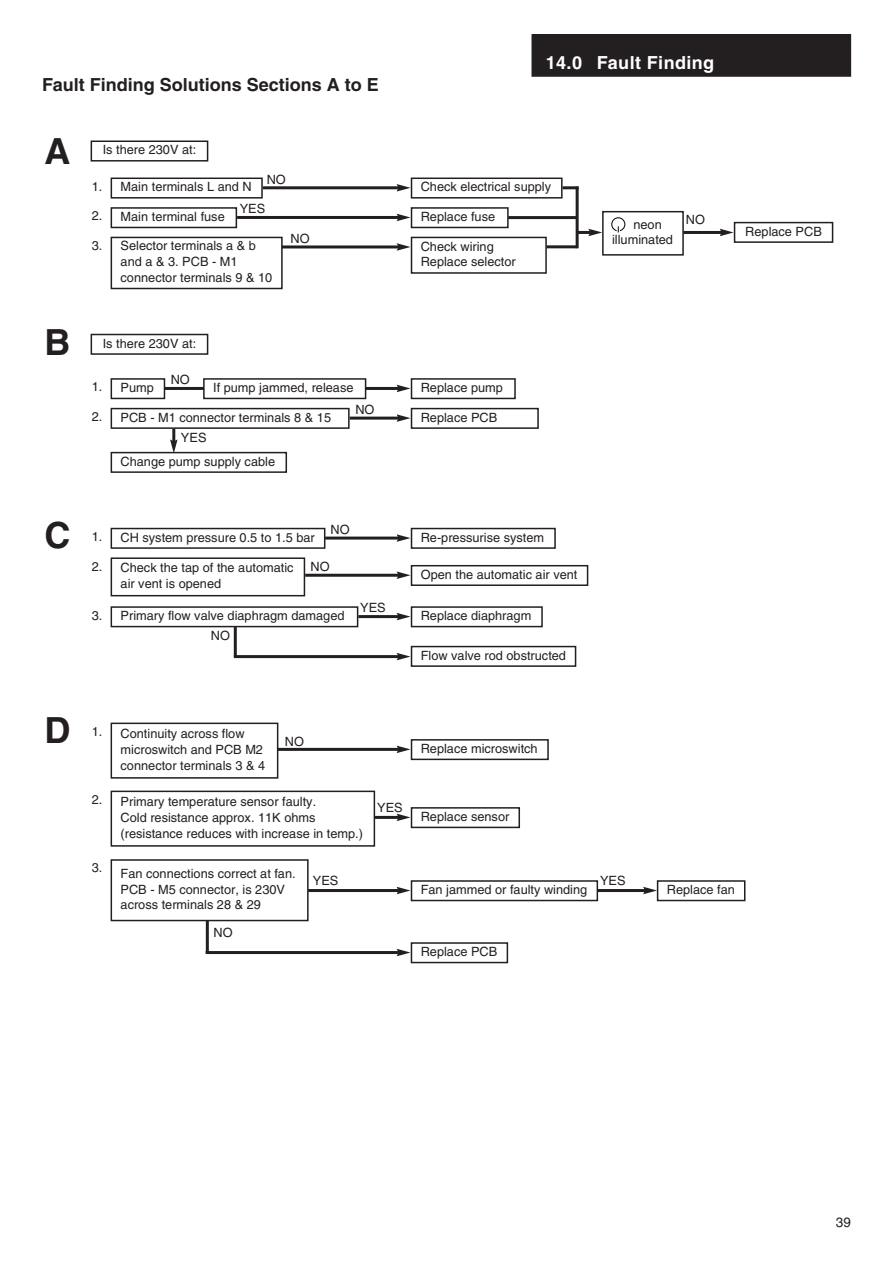
<style>
.page{position:relative;width:893px;height:1262px;background:#fff}
.page>*{position:absolute;margin:0;border:0;box-sizing:border-box;transform-origin:0 0}
.t1{font:700 36px "Helvetica";color:#231f20}
.t2{font:700 18px "Helvetica";color:#231f20}
.t3{font:700 18px "Helvetica";letter-spacing:.02em;color:#fff}
.t4{font:13.5px "Helvetica";color:#231f20}
.t5{font:12.75px/15.8px "Helvetica";color:#231f20}
</style>
<div class="page">
<div style="left:532px;top:35px;width:318px;height:41px;background:#231f20"></div>
<div style="left:531px;top:34px;width:320px;height:43px;border:2px solid #231f20"></div>
<div style="left:91px;top:140px;width:117px;height:21px;border:2px solid #231f20"></div>
<div style="left:91px;top:334px;width:117px;height:21px;border:2px solid #231f20"></div>
<div style="left:111px;top:177px;width:152px;height:21px;border:2px solid #231f20"></div>
<div style="left:411px;top:177px;width:151px;height:21px;border:2px solid #231f20"></div>
<hr style="left:263px;top:186px;width:136px;height:3px;background:#231f20">
<svg style="left:396px;top:184px;width:14px;height:7px"></svg>
<hr style="left:562px;top:186px;width:16px;height:3px;background:#231f20">
<hr style="left:508px;top:216px;width:69px;height:3px;background:#231f20">
<hr style="left:546px;top:245px;width:30px;height:3px;background:#231f20">
<hr style="left:575px;top:186px;width:3px;height:62px;background:#231f20">
<div style="left:111px;top:207px;width:126px;height:21px;border:2px solid #231f20"></div>
<div style="left:411px;top:207px;width:97px;height:21px;border:2px solid #231f20"></div>
<div style="left:733px;top:222px;width:100px;height:21px;border:2px solid #231f20"></div>
<div style="left:602px;top:211px;width:81px;height:45px;border:2px solid #231f20"></div>
<hr style="left:237px;top:216px;width:162px;height:3px;background:#231f20">
<svg style="left:396px;top:214px;width:14px;height:7px"></svg>
<div style="left:111px;top:237px;width:172px;height:52px;border:2px solid #231f20"></div>
<div style="left:411px;top:237px;width:136px;height:37px;border:2px solid #231f20"></div>
<hr style="left:282px;top:245px;width:117px;height:3px;background:#231f20">
<svg style="left:396px;top:243px;width:14px;height:8px"></svg>
<hr style="left:577px;top:231px;width:14px;height:3px;background:#231f20">
<svg style="left:588px;top:229px;width:14px;height:7px"></svg>
<hr style="left:683px;top:231px;width:39px;height:3px;background:#231f20">
<svg style="left:720px;top:229px;width:13px;height:7px"></svg>
<div style="left:611px;top:217px;width:14px;height:14px;border:1px solid #000;border-radius:50%"></div>
<svg style="left:616px;top:226px;width:4px;height:7px"></svg>
<div style="left:111px;top:378px;width:54px;height:21px;border:2px solid #231f20"></div>
<div style="left:411px;top:378px;width:104px;height:21px;border:2px solid #231f20"></div>
<hr style="left:165px;top:387px;width:234px;height:3px;background:#231f20">
<svg style="left:396px;top:385px;width:14px;height:7px"></svg>
<div style="left:111px;top:408px;width:238px;height:21px;border:2px solid #231f20"></div>
<div style="left:411px;top:408px;width:127px;height:21px;border:2px solid #231f20"></div>
<hr style="left:349px;top:416px;width:50px;height:3px;background:#231f20">
<svg style="left:396px;top:414px;width:14px;height:8px"></svg>
<div style="left:111px;top:452px;width:176px;height:21px;border:2px solid #231f20"></div>
<hr style="left:172px;top:428px;width:3px;height:14px;background:#231f20">
<svg style="left:170px;top:439px;width:7px;height:14px"></svg>
<div style="left:111px;top:528px;width:214px;height:21px;border:2px solid #231f20"></div>
<div style="left:411px;top:528px;width:144px;height:21px;border:2px solid #231f20"></div>
<hr style="left:325px;top:536px;width:74px;height:3px;background:#231f20">
<svg style="left:396px;top:534px;width:14px;height:8px"></svg>
<div style="left:111px;top:606px;width:247px;height:21px;border:2px solid #231f20"></div>
<div style="left:411px;top:606px;width:131px;height:21px;border:2px solid #231f20"></div>
<div style="left:411px;top:646px;width:165px;height:21px;border:2px solid #231f20"></div>
<hr style="left:358px;top:615px;width:41px;height:3px;background:#231f20">
<svg style="left:396px;top:613px;width:14px;height:7px"></svg>
<hr style="left:234px;top:655px;width:165px;height:3px;background:#231f20">
<svg style="left:396px;top:653px;width:14px;height:7px"></svg>
<hr style="left:234px;top:627px;width:3px;height:29px;background:#231f20">
<div style="left:111px;top:557px;width:194px;height:39px;border:2px solid #231f20"></div>
<div style="left:411px;top:565px;width:177px;height:21px;border:2px solid #231f20"></div>
<hr style="left:305px;top:574px;width:94px;height:3px;background:#231f20">
<svg style="left:396px;top:571px;width:14px;height:8px"></svg>
<div style="left:111px;top:722px;width:167px;height:56px;border:2px solid #231f20"></div>
<div style="left:411px;top:739px;width:137px;height:21px;border:2px solid #231f20"></div>
<hr style="left:278px;top:748px;width:121px;height:3px;background:#231f20">
<svg style="left:396px;top:745px;width:14px;height:8px"></svg>
<div style="left:111px;top:790px;width:264px;height:56px;border:2px solid #231f20"></div>
<div style="left:411px;top:807px;width:109px;height:21px;border:2px solid #231f20"></div>
<hr style="left:375px;top:816px;width:24px;height:3px;background:#231f20">
<svg style="left:396px;top:813px;width:14px;height:8px"></svg>
<div style="left:111px;top:859px;width:197px;height:62px;border:2px solid #231f20"></div>
<div style="left:411px;top:880px;width:187px;height:21px;border:2px solid #231f20"></div>
<div style="left:410px;top:942px;width:98px;height:21px;border:2px solid #231f20"></div>
<div style="left:656px;top:880px;width:89px;height:21px;border:2px solid #231f20"></div>
<hr style="left:308px;top:889px;width:91px;height:3px;background:#231f20">
<svg style="left:396px;top:886px;width:14px;height:8px"></svg>
<hr style="left:206px;top:951px;width:193px;height:3px;background:#231f20">
<svg style="left:396px;top:948px;width:14px;height:8px"></svg>
<hr style="left:206px;top:920px;width:3px;height:32px;background:#231f20">
<hr style="left:597px;top:889px;width:48px;height:3px;background:#231f20">
<svg style="left:643px;top:886px;width:14px;height:8px"></svg>
<div style="left:204px;top:379px;width:161px;height:19px;background:#fff"></div>
<div style="left:203px;top:378px;width:163px;height:21px;border:2px solid #231f20"></div>
<h2 class="t2" style="left:42px;top:78px;width:338px">Fault Finding Solutions Sections A to E</h2>
<h1 class="t1" style="left:45px;top:138px;width:27px">A</h1>
<p class="t5" style="left:103px;top:143px;width:95px">Is there 230V at:</p>
<h2 class="t3" style="left:545px;top:56px;width:170px">14.0 Fault Finding</h2>
<h1 class="t1" style="left:45px;top:329px;width:27px">B</h1>
<h1 class="t1" style="left:45px;top:522px;width:27px">C</h1>
<p class="t5" style="left:267px;top:172px;width:21px">NO</p>
<p class="t5" style="left:92px;top:180px;width:161px">1. Main terminals L and N</p>
<p class="t5" style="left:421px;top:180px;width:132px">Check electrical supply</p>
<p class="t5" style="left:92px;top:209px;width:12px">2.</p>
<p class="t5" style="left:92px;top:239px;width:12px">3.</p>
<p class="t5" style="left:240px;top:202px;width:27px">YES</p>
<p class="t5" style="left:121px;top:239px;width:153px">Selector terminals a &amp; b and a &amp; 3. PCB - M1 connector terminals 9 &amp; 10</p>
<p class="t5" style="left:421px;top:239px;width:96px">Check wiring<br>Replace selector</p>
<p class="t5" style="left:121px;top:210px;width:106px">Main terminal fuse</p>
<p class="t5" style="left:421px;top:210px;width:76px">Replace fuse</p>
<p class="t5" style="left:290px;top:232px;width:21px">NO</p>
<p class="t5" style="left:103px;top:336px;width:95px">Is there 230V at:</p>
<p class="t5" style="left:171px;top:373px;width:21px">NO</p>
<p class="t5" style="left:92px;top:410px;width:241px">2. PCB - M1 connector terminals 8 &amp; 15</p>
<p class="t5" style="left:421px;top:410px;width:78px">Replace PCB</p>
<p class="t5" style="left:92px;top:381px;width:64px">1. Pump</p>
<p class="t5" style="left:421px;top:381px;width:84px">Replace pump</p>
<p class="t5" style="left:213px;top:381px;width:142px">If pump jammed, release</p>
<p class="t5" style="left:355px;top:403px;width:21px">NO</p>
<p class="t5" style="left:181px;top:431px;width:27px">YES</p>
<p class="t5" style="left:121px;top:454px;width:156px">Change pump supply cable</p>
<p class="t5" style="left:330px;top:523px;width:21px">NO</p>
<p class="t5" style="left:92px;top:530px;width:224px">1. CH system pressure 0.5 to 1.5 bar</p>
<p class="t5" style="left:421px;top:530px;width:125px">Re-pressurise system</p>
<p class="t5" style="left:92px;top:559px;width:12px">2.</p>
<p class="t5" style="left:310px;top:560px;width:21px">NO</p>
<p class="t5" style="left:121px;top:561px;width:174px">Check the tap of the automatic air vent is opened</p>
<p class="t5" style="left:421px;top:567px;width:158px">Open the automatic air vent</p>
<p class="t5" style="left:92px;top:608px;width:12px">3.</p>
<p class="t5" style="left:360px;top:601px;width:27px">YES</p>
<p class="t5" style="left:121px;top:609px;width:225px">Primary flow valve diaphragm damaged</p>
<p class="t5" style="left:421px;top:609px;width:112px">Replace diaphragm</p>
<p class="t5" style="left:421px;top:648px;width:147px">Flow valve rod obstructed</p>
<p class="t5" style="left:211px;top:629px;width:21px">NO</p>
<p class="t5" style="left:612px;top:217px;width:62px;text-indent:21px">neon illuminated</p>
<p class="t5" style="left:686px;top:213px;width:21px">NO</p>
<p class="t5" style="left:745px;top:224px;width:78px">Replace PCB</p>
<h1 class="t1" style="left:45px;top:717px;width:27px">D</h1>
<p class="t5" style="left:92px;top:724px;width:12px">1.</p>
<p class="t5" style="left:121px;top:727px;width:146px">Continuity across flow microswitch and PCB M2 connector terminals 3 &amp; 4</p>
<p class="t5" style="left:285px;top:734px;width:21px">NO</p>
<p class="t5" style="left:421px;top:741px;width:118px">Replace microswitch</p>
<p class="t5" style="left:92px;top:792px;width:12px">2.</p>
<p class="t5" style="left:121px;top:795px;width:244px">Primary temperature sensor faulty.<br>Cold resistance approx. 11K ohms (resistance reduces with increase in temp.)</p>
<p class="t5" style="left:377px;top:800px;width:27px">YES</p>
<p class="t5" style="left:421px;top:809px;width:90px">Replace sensor</p>
<p class="t5" style="left:92px;top:861px;width:12px">3.</p>
<p class="t5" style="left:121px;top:866px;width:177px">Fan connections correct at fan.<br>PCB - M5 connector, is 230V across terminals 28 &amp; 29</p>
<p class="t5" style="left:313px;top:873px;width:27px">YES</p>
<p class="t5" style="left:421px;top:883px;width:168px">Fan jammed or faulty winding</p>
<p class="t5" style="left:600px;top:873px;width:27px">YES</p>
<p class="t5" style="left:213px;top:925px;width:21px">NO</p>
<p class="t5" style="left:420px;top:945px;width:78px">Replace PCB</p>
<p class="t5" style="left:666px;top:883px;width:70px">Replace fan</p>
<p class="t4" style="left:835px;top:1216px;width:17px">39</p>
</div>
